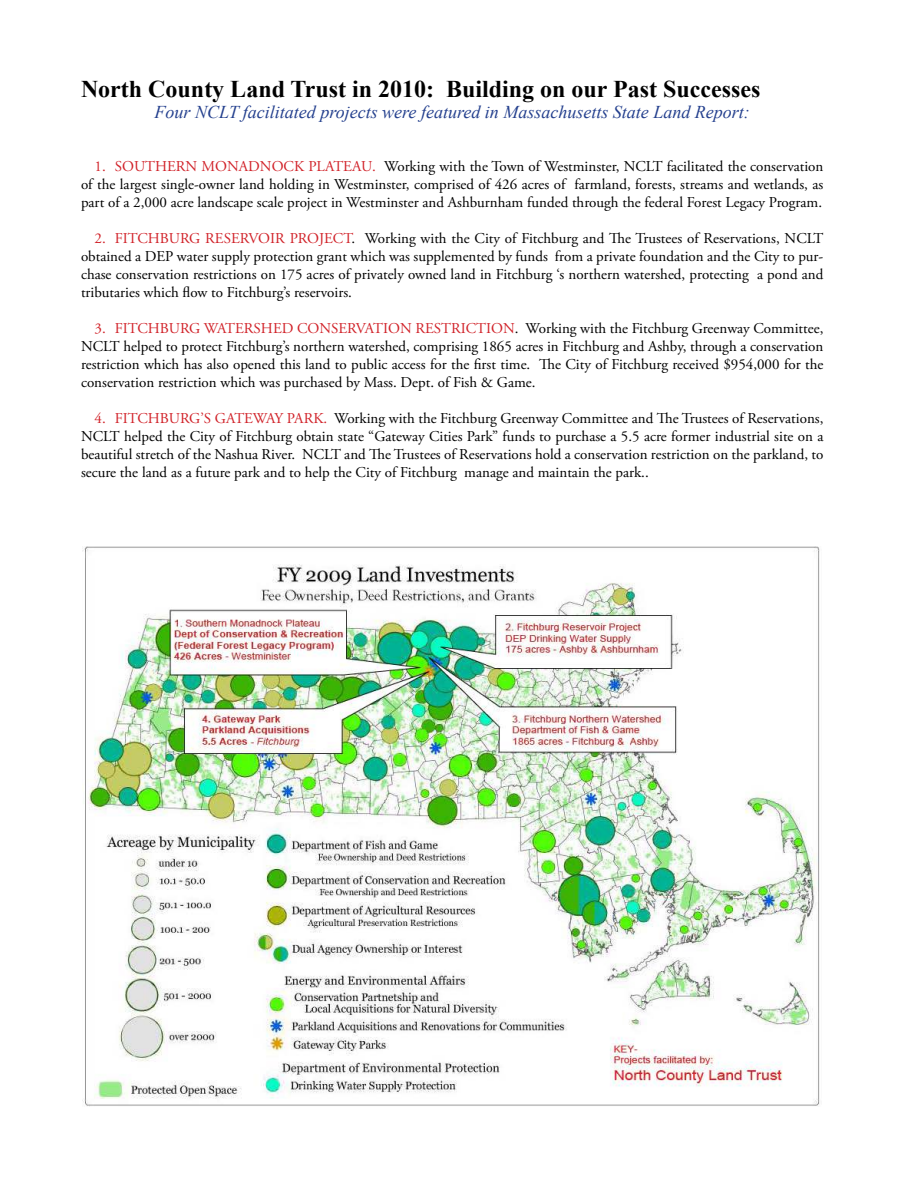
<style>
.page{position:relative;width:918px;height:1188px;background:#fff}
.page>*{position:absolute;margin:0;border:0;box-sizing:border-box;transform-origin:0 0}
.t1{font:700 24px "Times New Roman";color:#000}
.t2{font:italic 18px "Times New Roman";color:#24408e}
.t3{font:15px/18px "Adobe Garamond Pro";color:#000;text-align:justify}
.s1{color:#d12229}
</style>
<div class="page">
<img style="left:83px;top:547px;width:737px;height:560px">
<h1 class="t1" style="left:81px;top:81px;width:681px">North County Land Trust in 2010: Building on our Past Successes</h1>
<p class="t2" style="left:155px;top:106px;width:597px">Four NCLT facilitated projects were featured in Massachusetts State Land Report:</p>
<p class="t3" style="left:81px;top:159px;width:744px;text-indent:14px"><span class="s1">1. SOUTHERN MONADNOCK PLATEAU.</span> Working with the Town of Westminster, NCLT facilitated the conservation of the largest single-owner land holding in Westminster, comprised of 426 acres of farmland, forests, streams and wetlands, as part of a 2,000 acre landscape scale project in Westminster and Ashburnham funded through the federal Forest Legacy Program.</p>
<p class="t3" style="left:81px;top:231px;width:744px;text-indent:14px"><span class="s1">2. FITCHBURG RESERVOIR PROJECT</span>. Working with the City of Fitchburg and The Trustees of Reservations, NCLT obtained a DEP water supply protection grant which was supplemented by funds from a private foundation and the City to pur&shy;chase conservation restrictions on 175 acres of privately owned land in Fitchburg ‘s northern watershed, protecting a pond and tributaries which flow to Fitchburg’s reservoirs.</p>
<p class="t3" style="left:81px;top:321px;width:744px;text-indent:14px"><span class="s1">3. FITCHBURG WATERSHED CONSERVATION RESTRICTION</span>. Working with the Fitchburg Greenway Committee, NCLT helped to protect Fitchburg’s northern watershed, comprising 1865 acres in Fitchburg and Ashby, through a conservation restriction which has also opened this land to public access for the first time. The City of Fitchburg received $954,000 for the conservation restriction which was purchased by Mass. Dept. of Fish &amp; Game.</p>
<p class="t3" style="left:81px;top:411px;width:744px;text-indent:14px"><span class="s1">4. FITCHBURG’S GATEWAY PARK.</span> Working with the Fitchburg Greenway Committee and The Trustees of Reservations, NCLT helped the City of Fitchburg obtain state “Gateway Cities Park” funds to purchase a 5.5 acre former industrial site on a beautiful stretch of the Nashua River. NCLT and The Trustees of Reservations hold a conservation restriction on the parkland, to secure the land as a future park and to help the City of Fitchburg manage and maintain the park..</p>
</div>
